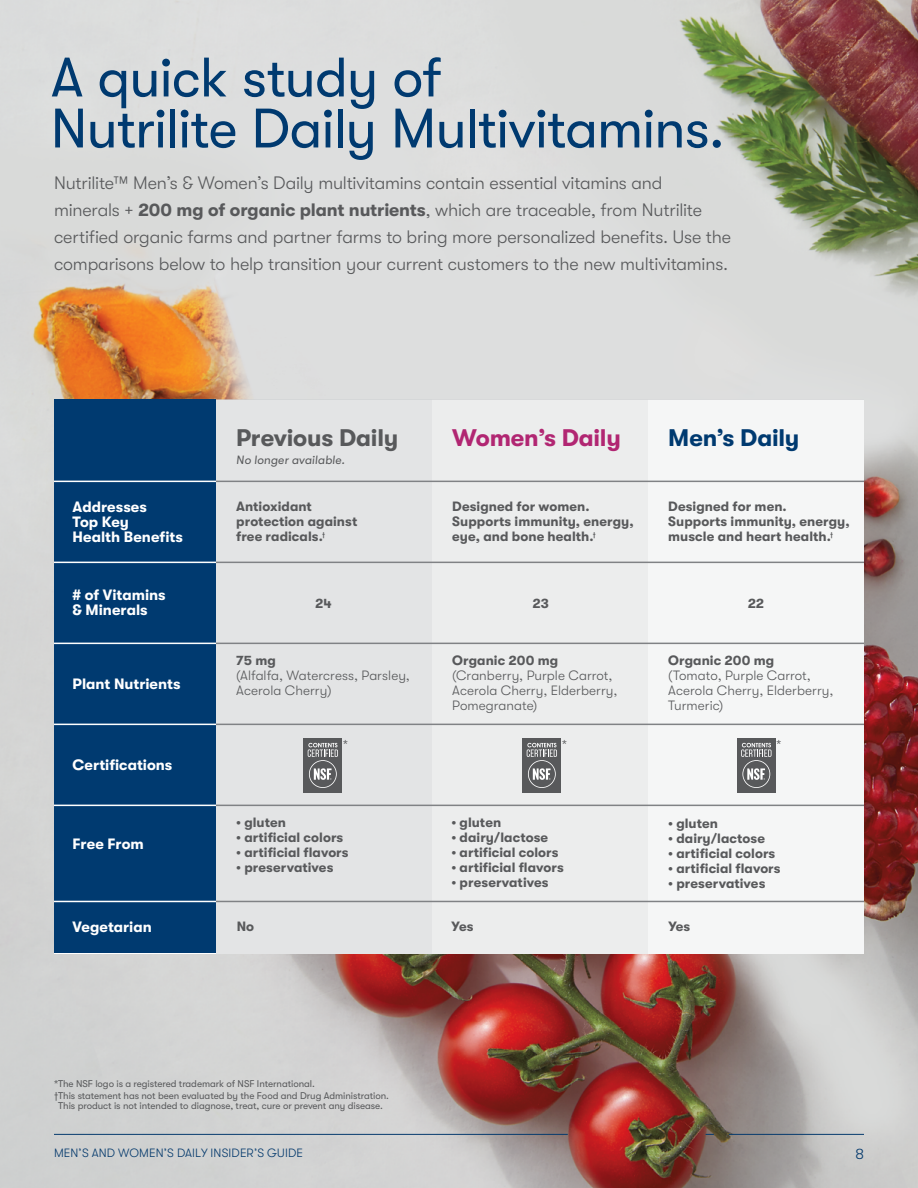
<style>
.page{position:relative;width:918px;height:1188px;background:#fff}
.page>*{position:absolute;margin:0;border:0;box-sizing:border-box;transform-origin:0 0}
.t1{font:55.5px/51px "GT Walsheim";letter-spacing:-.02em;color:#003a70}
.t2{font:700 24px "GT Walsheim";letter-spacing:-.01em;color:#58595b}
.t3{font:700 24px "GT Walsheim";letter-spacing:-.01em;color:#b12672}
.t4{font:700 24px "GT Walsheim";letter-spacing:-.01em;color:#003a70}
.t5{font:300 18px/27px "GT Walsheim";letter-spacing:-.01em;color:#58595b}
.t6{font:700 15px/15px "GT Walsheim";color:#fff}
.t7{font:300 15px "GT Walsheim";color:#053a6d}
.t8{font:700 13.5px/15px "GT Walsheim";letter-spacing:.005em;color:#58595b}
.t9{font:300 13.5px/15px "GT Walsheim";letter-spacing:.005em;color:#58595b}
.t10{font:300 12px "GT Walsheim";letter-spacing:.01em;color:#053a6d}
.t11{font:italic 12px "GT Walsheim";letter-spacing:.01em;color:#58595b}
.t12{font:11.25px "GT Walsheim";color:#58595b}
.t13{font:9.75px/11.9px "GT Walsheim";letter-spacing:-.005em;color:#58595b}
.s1{font-weight:700}
</style>
<div class="page">
<img style="left:0;top:0;width:918px;height:1188px">
<div style="left:216px;top:400px;width:216px;height:554px;background:#e3e4e5"></div>
<div style="left:432px;top:400px;width:216px;height:554px;background:#eceded"></div>
<div style="left:648px;top:400px;width:216px;height:554px;background:#f5f6f6"></div>
<div style="left:54px;top:400px;width:162px;height:553px;background:#003a70"></div>
<hr style="left:216px;top:481px;width:648px;height:1px;background:#808285">
<hr style="left:54px;top:481px;width:162px;height:1px;background:#fff">
<hr style="left:216px;top:562px;width:648px;height:1px;background:#808285">
<hr style="left:54px;top:562px;width:162px;height:1px;background:#fff">
<hr style="left:216px;top:643px;width:648px;height:1px;background:#808285">
<hr style="left:54px;top:643px;width:162px;height:1px;background:#fff">
<hr style="left:216px;top:724px;width:648px;height:1px;background:#808285">
<hr style="left:216px;top:805px;width:648px;height:1px;background:#808285">
<hr style="left:216px;top:901px;width:648px;height:1px;background:#808285">
<hr style="left:54px;top:724px;width:162px;height:1px;background:#fff">
<hr style="left:54px;top:805px;width:162px;height:1px;background:#fff">
<hr style="left:54px;top:901px;width:162px;height:1px;background:#fff">
<div style="left:303px;top:739px;width:39px;height:54px;background:#58595b"></div>
<svg style="left:308px;top:743px;width:30px;height:45px"></svg>
<div style="left:522px;top:739px;width:39px;height:54px;background:#58595b"></div>
<svg style="left:527px;top:743px;width:30px;height:45px"></svg>
<div style="left:737px;top:739px;width:39px;height:54px;background:#58595b"></div>
<svg style="left:741px;top:743px;width:31px;height:45px"></svg>
<hr style="left:54px;top:1134px;width:514px;height:1px;background:#053a6d">
<hr style="left:729px;top:1134px;width:135px;height:1px;background:#053a6d">
<h1 class="t1" style="left:51px;top:52px;width:675px">A quick study of<br>Nutrilite Daily Multivitamins.</h1>
<p class="t5" style="left:54px;top:170px;width:679px">Nutrilite™ Men’s &amp; Women’s Daily multivitamins contain essential vitamins and minerals + <span class="s1">200 mg of organic plant nutrients</span>, which are traceable, from Nutrilite certified organic farms and partner farms to bring more personalized benefits. Use the comparisons below to help transition your current customers to the new multivitamins.</p>
<p class="t6" style="left:73px;top:500px;width:112px">Addresses<br>Top Key<br>Health Benefits</p>
<p class="t6" style="left:73px;top:587px;width:95px"># of Vitamins &amp; Minerals</p>
<p class="t6" style="left:73px;top:676px;width:109px">Plant Nutrients</p>
<p class="t6" style="left:73px;top:757px;width:101px">Certifications</p>
<p class="t6" style="left:73px;top:836px;width:73px">Free From</p>
<h2 class="t2" style="left:236px;top:424px;width:164px">Previous Daily</h2>
<p class="t11" style="left:236px;top:453px;width:110px">No longer available.</p>
<h2 class="t3" style="left:452px;top:424px;width:170px">Women’s Daily</h2>
<h2 class="t4" style="left:668px;top:424px;width:133px">Men’s Daily</h2>
<p class="t8" style="left:236px;top:499px;width:123px">Antioxidant protection against free radicals.<sup>†</sup></p>
<p class="t8" style="left:452px;top:499px;width:183px">Designed for women.<br>Supports immunity, energy, eye, and bone health.<sup>†</sup></p>
<p class="t8" style="left:668px;top:499px;width:183px">Designed for men.<br>Supports immunity, energy, muscle and heart health.<sup>†</sup></p>
<p class="t8" style="left:315px;top:596px;width:18px">24</p>
<p class="t8" style="left:532px;top:596px;width:18px">23</p>
<p class="t8" style="left:748px;top:596px;width:18px">22</p>
<p class="t8" style="left:236px;top:653px;width:41px">75 mg</p>
<p class="t9" style="left:236px;top:668px;width:175px">(Alfalfa, Watercress, Parsley,<br>Acerola Cherry)</p>
<p class="t8" style="left:452px;top:653px;width:107px">Organic 200 mg</p>
<p class="t9" style="left:452px;top:668px;width:167px">(Cranberry, Purple Carrot,<br>Acerola Cherry, Elderberry,<br>Pomegranate)</p>
<p class="t8" style="left:668px;top:653px;width:107px">Organic 200 mg</p>
<p class="t9" style="left:668px;top:668px;width:167px">(Tomato, Purple Carrot,<br>Acerola Cherry, Elderberry,<br>Turmeric)</p>
<p class="t12" style="left:343px;top:738px;width:6px">*</p>
<p class="t12" style="left:562px;top:738px;width:6px">*</p>
<p class="t12" style="left:777px;top:738px;width:6px">*</p>
<p class="t8" style="left:236px;top:815px;width:51px">• gluten</p>
<p class="t8" style="left:236px;top:830px;width:109px">• artificial colors</p>
<p class="t8" style="left:236px;top:845px;width:114px">• artificial flavors</p>
<p class="t8" style="left:236px;top:860px;width:99px">• preservatives</p>
<p class="t8" style="left:451px;top:815px;width:51px">• gluten</p>
<p class="t8" style="left:451px;top:830px;width:98px">• dairy/lactose</p>
<p class="t8" style="left:451px;top:845px;width:109px">• artificial colors</p>
<p class="t8" style="left:451px;top:860px;width:114px">• artificial flavors</p>
<p class="t8" style="left:451px;top:875px;width:99px">• preservatives</p>
<p class="t8" style="left:668px;top:816px;width:51px">• gluten</p>
<p class="t8" style="left:668px;top:831px;width:98px">• dairy/lactose</p>
<p class="t8" style="left:668px;top:846px;width:109px">• artificial colors</p>
<p class="t8" style="left:668px;top:861px;width:114px">• artificial flavors</p>
<p class="t8" style="left:668px;top:876px;width:99px">• preservatives</p>
<p class="t6" style="left:73px;top:920px;width:81px">Vegetarian</p>
<p class="t8" style="left:237px;top:919px;width:19px">No</p>
<p class="t8" style="left:451px;top:919px;width:23px">Yes</p>
<p class="t8" style="left:668px;top:919px;width:23px">Yes</p>
<p class="t13" style="left:54px;top:1078px;width:337px">*The NSF logo is a registered trademark of NSF International.<br>†This statement has not been evaluated by the Food and Drug Administration.</p>
<p class="t13" style="left:58px;top:1100px;width:326px">This product is not intended to diagnose, treat, cure or prevent any disease.</p>
<p class="t10" style="left:54px;top:1146px;width:251px">MEN’S AND WOMEN’S DAILY INSIDER’S GUIDE</p>
<p class="t7" style="left:855px;top:1145px;width:10px">8</p>
</div>
